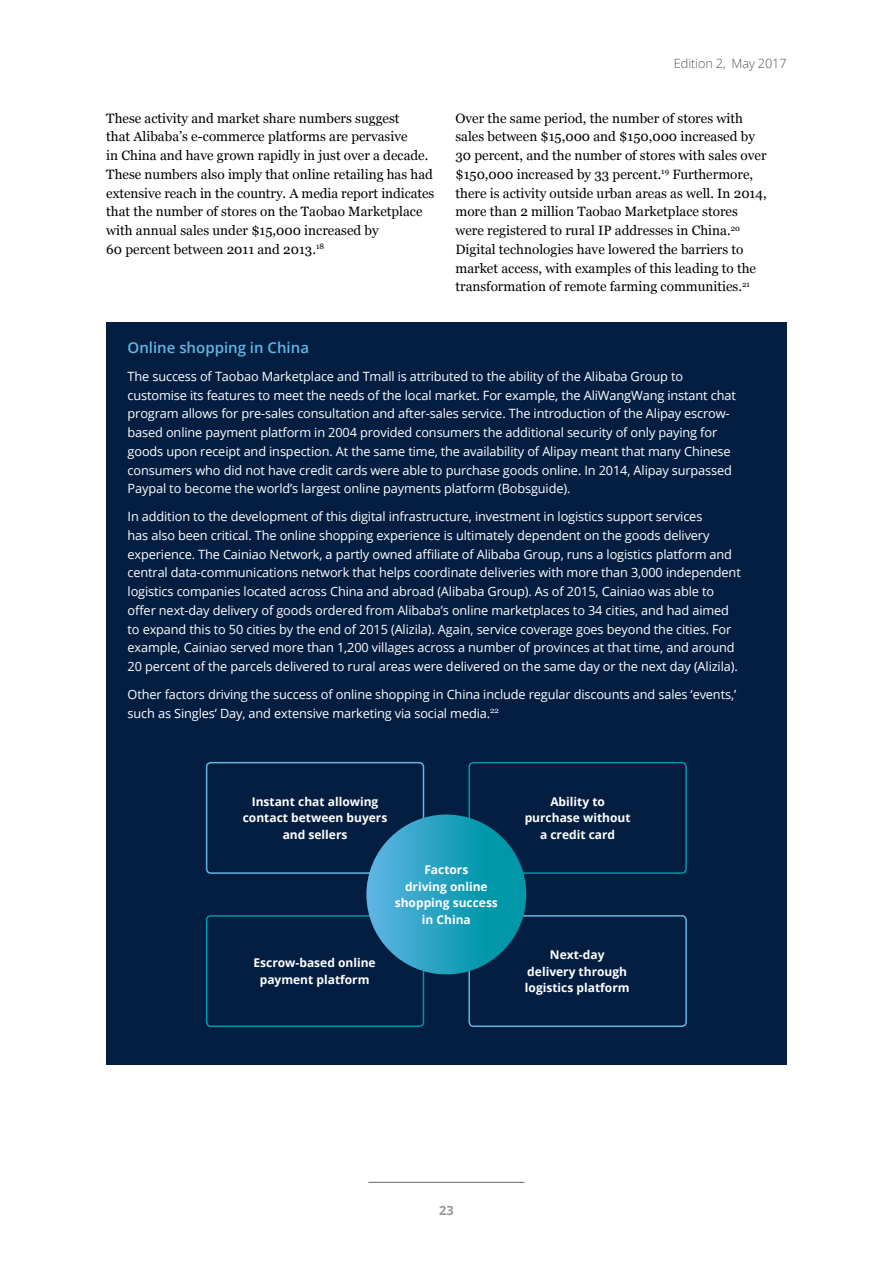
<style>
.page{position:relative;width:893px;height:1263px;background:#fff}
.page>*{position:absolute;margin:0;border:0;box-sizing:border-box;transform-origin:0 0}
.t1{font:600 15px "Open Sans";color:#62b5e5}
.t2{font:13.5px/18.8px "Georgia";color:#000}
.t3{font:12.75px/18.8px "Open Sans";letter-spacing:-.01em;color:#fff}
.t4{font:300 12.75px "Open Sans";letter-spacing:-.01em;color:#53565a}
.t5{font:700 12.75px "Open Sans";color:#97999b}
.t6{font:700 12px/16.5px "Open Sans";color:#fff;text-align:center}
</style>
<div class="page">
<div style="left:106px;top:322px;width:681px;height:742px;background:#041e42"></div>
<div style="left:468px;top:762px;width:219px;height:112px;border:2px solid #0097a9;border-radius:4px"></div>
<div style="left:468px;top:915px;width:219px;height:112px;border:2px solid #62b5e5;border-radius:4px"></div>
<div style="left:206px;top:762px;width:218px;height:112px;border:2px solid #62b5e5;border-radius:4px"></div>
<div style="left:206px;top:915px;width:218px;height:112px;border:2px solid #0097a9;border-radius:4px"></div>
<div style="left:366px;top:814px;width:160px;height:160px;background:linear-gradient(to right,#5ab0de,#00939f);border-radius:80px"></div>
<hr style="left:368px;top:1182px;width:156px;height:1px;background:#63666a">
<p class="t4" style="left:674px;top:54px;width:114px">Edition 2, May 2017</p>
<p class="t2" style="left:106px;top:108px;width:330px">These activity and market share numbers suggest<br>that Alibaba’s e-commerce platforms are pervasive<br>in China and have grown rapidly in just over a decade.<br>These numbers also imply that online retailing has had extensive reach in the country. A media report indicates that the number of stores on the Taobao Marketplace with annual sales under $15,000 increased by<br>60 percent between 2011 and 2013.<sup>18</sup></p>
<p class="t2" style="left:455px;top:108px;width:313px">Over the same period, the number of stores with sales between $15,000 and $150,000 increased by 30 percent, and the number of stores with sales over $150,000 increased by 33 percent.<sup>19</sup> Furthermore, there is activity outside urban areas as well. In 2014, more than 2 million Taobao Marketplace stores were registered to rural IP addresses in China.<sup>20<br></sup>Digital technologies have lowered the barriers to market access, with examples of this leading to the transformation of remote farming communities.<sup>21</sup></p>
<p class="t1" style="left:128px;top:337px;width:183px">Online shopping in China</p>
<p class="t3" style="left:128px;top:366px;width:610px">The success of Taobao Marketplace and Tmall is attributed to the ability of the Alibaba Group to customise its features to meet the needs of the local market. For example, the AliWangWang instant chat program allows for pre-sales consultation and after-sales service. The introduction of the Alipay escrow&shy;based online payment platform in 2004 provided consumers the additional security of only paying for goods upon receipt and inspection. At the same time, the availability of Alipay meant that many Chinese consumers who did not have credit cards were able to purchase goods online. In 2014, Alipay surpassed Paypal to become the world’s largest online payments platform (Bobsguide).</p>
<p class="t3" style="left:128px;top:507px;width:615px">In addition to the development of this digital infrastructure, investment in logistics support services<br>has also been critical. The online shopping experience is ultimately dependent on the goods delivery experience. The Cainiao Network, a partly owned affiliate of Alibaba Group, runs a logistics platform and central data-communications network that helps coordinate deliveries with more than 3,000 independent logistics companies located across China and abroad (Alibaba Group). As of 2015, Cainiao was able to offer next-day delivery of goods ordered from Alibaba’s online marketplaces to 34 cities, and had aimed to expand this to 50 cities by the end of 2015 (Alizila). Again, service coverage goes beyond the cities. For example, Cainiao served more than 1,200 villages across a number of provinces at that time, and around 20 percent of the parcels delivered to rural areas were delivered on the same day or the next day (Alizila).</p>
<p class="t3" style="left:128px;top:684px;width:610px">Other factors driving the success of online shopping in China include regular discounts and sales ‘events,’ such as Singles’ Day, and extensive marketing via social media.<sup>22</sup></p>
<p class="t6" style="left:243px;top:793px;width:146px">Instant chat allowing contact between buyers and sellers</p>
<p class="t6" style="left:395px;top:861px;width:105px">Factors<br>driving online shopping success in China</p>
<p class="t6" style="left:254px;top:954px;width:124px">Escrow-based online payment platform</p>
<p class="t6" style="left:525px;top:793px;width:107px">Ability to purchase without a credit card</p>
<p class="t6" style="left:525px;top:946px;width:106px">Next-day delivery through logistics platform</p>
<p class="t5" style="left:439px;top:1201px;width:16px">23</p>
</div>
